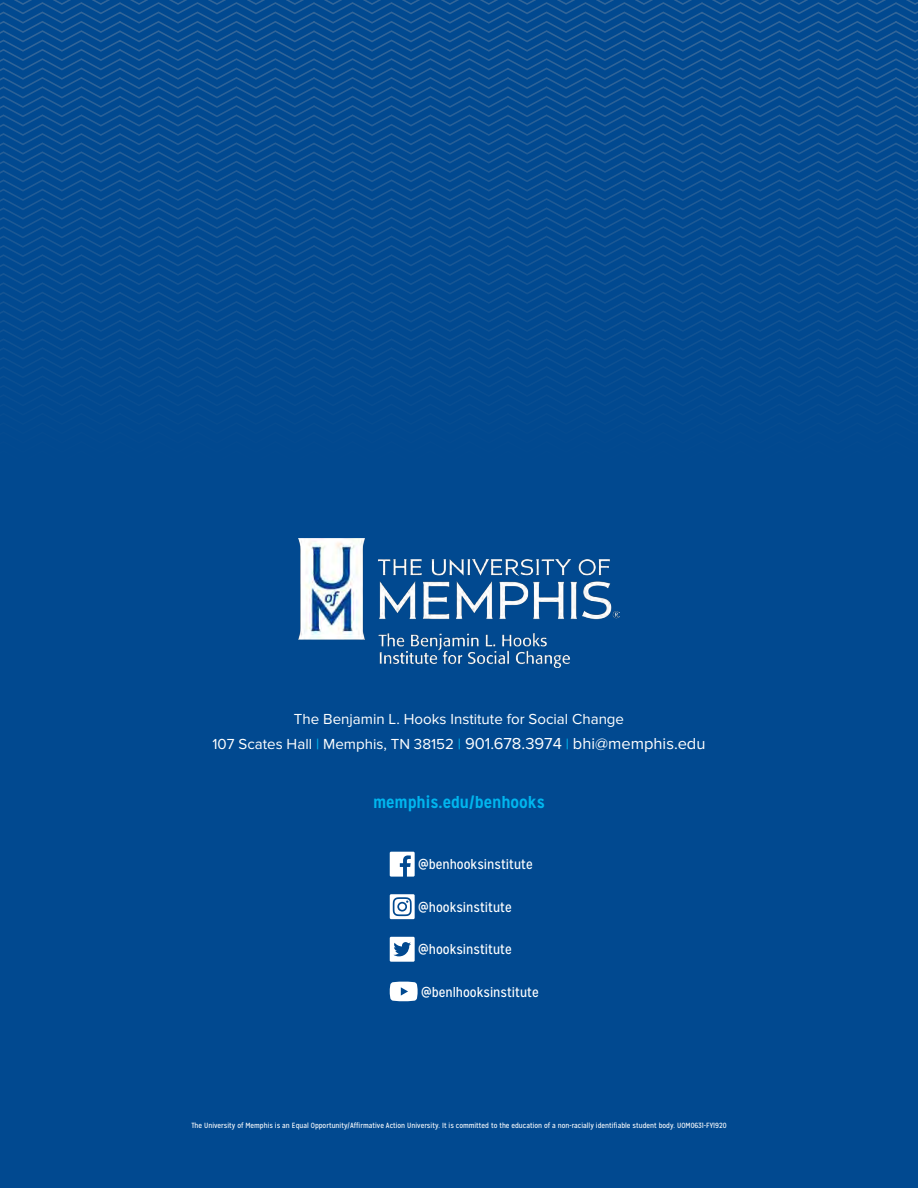
<style>
.page{position:relative;width:918px;height:1188px;background:#014990}
.page>*{position:absolute;margin:0;border:0;box-sizing:border-box;transform-origin:0 0}
.Paragraph{font:700 16.5px "Mission Gothic";color:#00b6ef}
.Paragraph-2{font:15.15px "Proxima Nova";color:#fff}
.Paragraph-3{font:13.65px "Mission Gothic";color:#fff}
.t1{font:7.5px "Mission Gothic";color:#fff}
.s1{font-weight:500;color:#00b6ef}
.s2{font-size:16.5px}
</style>
<div class="page">
<svg style="left:0;top:0;width:918px;height:541px"></svg>
<img style="left:299px;top:539px;width:320px;height:129px">
<svg style="left:390px;top:852px;width:25px;height:25px"></svg>
<svg style="left:390px;top:894px;width:25px;height:25px"></svg>
<svg style="left:390px;top:937px;width:25px;height:25px"></svg>
<svg style="left:390px;top:982px;width:28px;height:19px"></svg>
<p class="Paragraph-2" style="left:294px;top:711px;width:332px">The Benjamin L. Hooks Institute for Social Change</p>
<p class="Paragraph-2" style="left:212px;top:735px;width:495px">107 Scates Hall <span class="s1">|</span> Memphis, TN 38152 <span class="s1">|</span> <span class="s2">901.678.3974</span> <span class="s1">|</span> <span class="s2">bhi@memphis.edu</span></p>
<p class="Paragraph" style="left:373px;top:791px;width:173px">memphis.edu/benhooks</p>
<p class="Paragraph-3" style="left:418px;top:856px;width:116px">@benhooksinstitute</p>
<p class="Paragraph-3" style="left:418px;top:899px;width:95px">@hooksinstitute</p>
<p class="Paragraph-3" style="left:418px;top:941px;width:95px">@hooksinstitute</p>
<p class="Paragraph-3" style="left:421px;top:984px;width:119px">@benlhooksinstitute</p>
<p class="t1" style="left:191px;top:1121px;width:537px">The University of Memphis is an Equal Opportunity/Affirmative Action University. It is committed to the education of a non-racially identifiable student body. UOM0631-FY1920</p>
</div>
